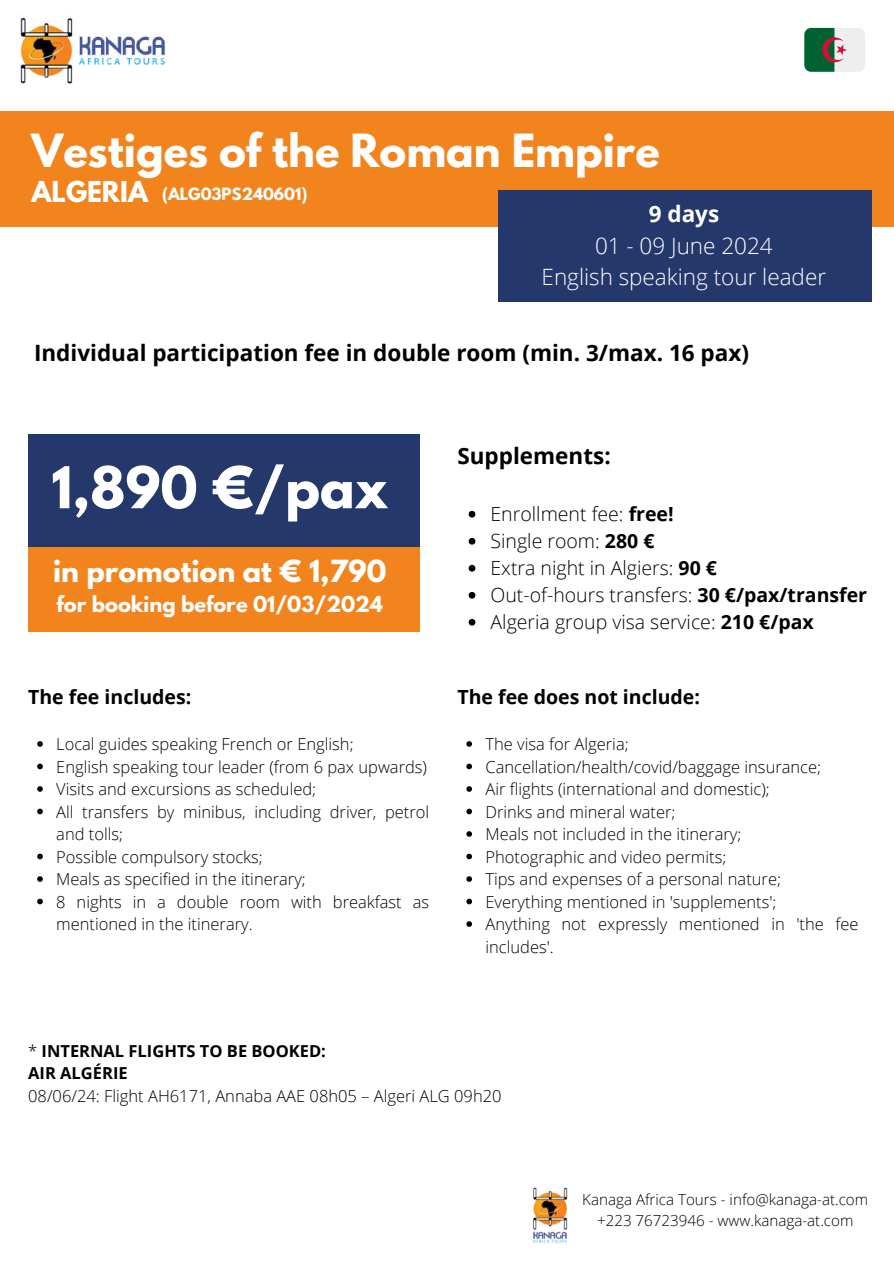
<style>
.page{position:relative;width:894px;height:1264px;background:#fff}
.page>*{position:absolute;margin:0;border:0;box-sizing:border-box;transform-origin:0 0}
.t1{font:700 51px "League Spartan";color:#fff}
.t2{font:700 40.5px "League Spartan";color:#fff}
.t3{font:700 36px "League Spartan";color:#fff}
.t4{font:700 27px "League Spartan";color:#fff}
.t5{font:700 25.5px "League Spartan";color:#fff}
.t6{font:700 22.5px "Open Sans";color:#000}
.t7{font:300 22.5px/31.5px "Open Sans";color:#fff;text-align:center}
.t8{font:700 22.5px "Open Sans";color:#fff}
.t9{font:300 19.5px/27px "Open Sans";color:#000}
.t10{font:700 19.5px "Open Sans";color:#000}
.t11{font:700 19.5px "League Spartan";color:#fff}
.t12{font:300 16.5px/22.5px "Open Sans";color:#000}
.t13{font:700 16.5px/22.5px "Open Sans";color:#000}
.t14{font:300 15.15px/21px "Open Sans";color:#000;text-align:center}
.t15{font:700 15px "League Spartan";color:#fff}
.s1{font-family:"Open Sans";font-weight:400;font-size:18px}
.s2{font-weight:700}
.s3{font-weight:300}
</style>
<div class="page">
<img style="left:20px;top:16px;width:146px;height:68px">
<img style="left:533px;top:1187px;width:35px;height:56px">
<div style="left:28px;top:434px;width:391px;height:113px;background:#25386b"></div>
<div style="left:0;top:111px;width:893px;height:115px;background:#f2841e"></div>
<div style="left:498px;top:190px;width:373px;height:111px;background:#25386b"></div>
<div style="left:28px;top:547px;width:391px;height:85px;background:#f2841e"></div>
<svg style="left:804px;top:28px;width:60px;height:44px"></svg>
<svg style="left:37px;top:741px;width:6px;height:5px"></svg>
<svg style="left:37px;top:763px;width:6px;height:6px"></svg>
<svg style="left:37px;top:786px;width:6px;height:5px"></svg>
<svg style="left:37px;top:808px;width:6px;height:6px"></svg>
<svg style="left:37px;top:853px;width:6px;height:6px"></svg>
<svg style="left:37px;top:876px;width:6px;height:5px"></svg>
<svg style="left:37px;top:898px;width:6px;height:6px"></svg>
<svg style="left:466px;top:741px;width:6px;height:5px"></svg>
<svg style="left:466px;top:763px;width:6px;height:6px"></svg>
<svg style="left:466px;top:786px;width:6px;height:5px"></svg>
<svg style="left:466px;top:808px;width:6px;height:6px"></svg>
<svg style="left:466px;top:831px;width:6px;height:5px"></svg>
<svg style="left:466px;top:853px;width:6px;height:6px"></svg>
<svg style="left:466px;top:876px;width:6px;height:5px"></svg>
<svg style="left:466px;top:898px;width:6px;height:6px"></svg>
<svg style="left:466px;top:921px;width:6px;height:5px"></svg>
<svg style="left:468px;top:511px;width:7px;height:6px"></svg>
<svg style="left:468px;top:538px;width:7px;height:6px"></svg>
<svg style="left:468px;top:565px;width:7px;height:6px"></svg>
<svg style="left:468px;top:592px;width:7px;height:6px"></svg>
<svg style="left:468px;top:619px;width:7px;height:6px"></svg>
<h2 class="t2" style="left:32px;top:131px;width:629px">Vestiges of the Roman Empire</h2>
<h3 class="t8" style="left:648px;top:198px;width:72px">9 days</h3>
<h3 class="t7" style="left:541px;top:229px;width:286px">01 - 09 June 2024<br>English speaking tour leader</h3>
<h3 class="t5" style="left:32px;top:179px;width:118px">ALGERIA</h3>
<p class="t15" style="left:162px;top:186px;width:147px">(ALG03PS240601)</p>
<h3 class="t3" style="left:44px;top:191px;width:337px">MAURITANIA <span class="s1">(MAU02)</span></h3>
<h3 class="t6" style="left:34px;top:336px;width:716px">Individual participation fee in double room (min. 3/max. 16 pax)</h3>
<h1 class="t1" style="left:51px;top:462px;width:338px">1,890 €/pax</h1>
<h3 class="t4" style="left:53px;top:557px;width:335px">in promotion at € 1,790</h3>
<p class="t11" style="left:57px;top:594px;width:328px">for booking before 01/03/2024</p>
<p class="t10" style="left:28px;top:683px;width:164px">The fee includes:</p>
<p class="t12" style="left:56px;top:732px;width:374px">Local guides speaking French or English;<br>English speaking tour leader (from 6 pax upwards)<br>Visits and excursions as scheduled;<br>All transfers by minibus, including driver, petrol and tolls;<br>Possible compulsory stocks;<br>Meals as specified in the itinerary;<br>8 nights in a double room with breakfast as mentioned in the itinerary.</p>
<h3 class="t6" style="left:457px;top:439px;width:155px">Supplements:</h3>
<p class="t9" style="left:490px;top:500px;width:378px">Enrollment fee: <span class="s2">free!<br></span>Single room: <span class="s2">280 €<br></span>Extra night in Algiers: <span class="s2">90 €<br></span>Out-of-hours transfers: <span class="s2">30 €/pax/transfer<br></span>Algeria group visa service: <span class="s2">210 €/pax</span></p>
<p class="t10" style="left:457px;top:683px;width:244px">The fee does not include:</p>
<p class="t12" style="left:485px;top:732px;width:374px">The visa for Algeria; Cancellation/health/covid/baggage insurance;<br>Air flights (international and domestic);<br>Drinks and mineral water;<br>Meals not included in the itinerary;<br>Photographic and video permits;<br>Tips and expenses of a personal nature; Everything mentioned in 'supplements';<br>Anything not expressly mentioned in 'the fee includes'.</p>
<p class="t13" style="left:28px;top:1038px;width:299px"><span class="s3">*</span> INTERNAL FLIGHTS TO BE BOOKED:<br>AIR ALGÉRIE</p>
<p class="t12" style="left:28px;top:1084px;width:475px">08/06/24: Flight AH6171, Annaba AAE 08h05 – Algeri ALG 09h20</p>
<p class="t14" style="left:582px;top:1188px;width:287px">Kanaga Africa Tours - info@kanaga-at.com +223 76723946 - www.kanaga-at.com</p>
</div>
